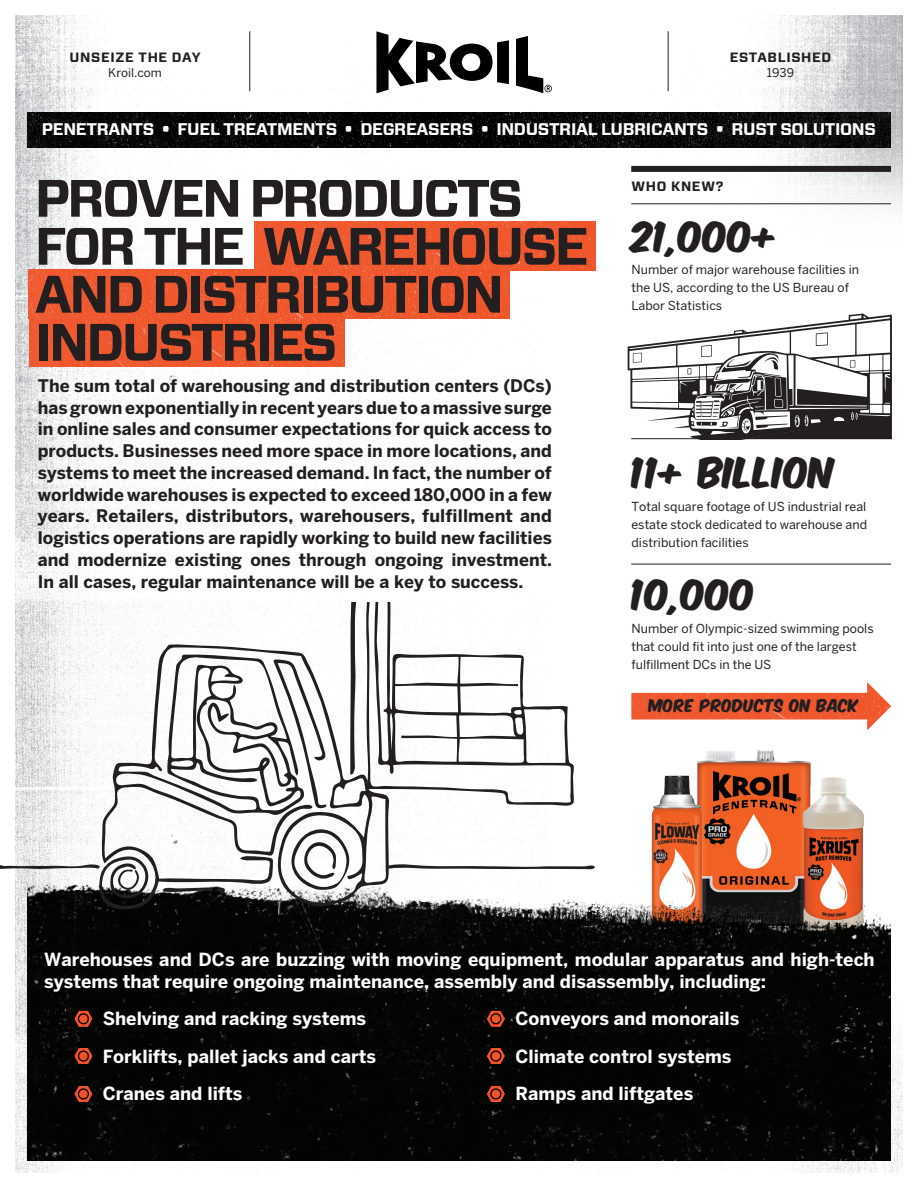
<style>
.page{position:relative;width:918px;height:1188px;background:#fff}
.page>*{position:absolute;margin:0;border:0;box-sizing:border-box;transform-origin:0 0}
.t1{font:700 52.5px/48px "Vitesse Sans";letter-spacing:-.05em;color:#231f20}
.t2{font:36px "Komika Title Axis";color:#231f20}
.t3{font:700 18px/37.5px "Benton Sans";color:#fff}
.t4{font:700 17.25px/21.8px "Benton Sans";color:#231f20;text-align:justify}
.t5{font:700 16.8px "Vitesse Sans";letter-spacing:-.02em;color:#fff}
.t6{font:15px "Komika Title Axis";letter-spacing:.02em;color:#231f20}
.t7{font:700 13.5px "Vitesse Sans";letter-spacing:.05em;color:#231f20}
.t8{font:12.3px/18px "Benton Sans";color:#231f20}
.t9{font:12px "Benton Sans";color:#231f20}
</style>
<div class="page">
<img style="left:15px;top:15px;width:888px;height:1158px">
<img style="left:694px;top:750px;width:120px;height:118px">
<img style="left:801px;top:776px;width:64px;height:92px">
<img style="left:649px;top:775px;width:55px;height:93px">
<img style="left:27px;top:868px;width:864px;height:293px">
<hr style="left:249px;top:31px;width:1px;height:60px;background:#231f20">
<hr style="left:668px;top:31px;width:1px;height:60px;background:#231f20">
<img style="left:459px;top:112px;width:432px;height:36px">
<div style="left:27px;top:112px;width:432px;height:36px;background:#000"></div>
<div style="left:631px;top:166px;width:260px;height:6px;background:#231f20"></div>
<hr style="left:631px;top:203px;width:260px;height:1px;background:#231f20">
<hr style="left:631px;top:564px;width:260px;height:1px;background:#231f20">
<img style="left:254px;top:221px;width:342px;height:50px">
<img style="left:29px;top:269px;width:481px;height:50px">
<img style="left:29px;top:319px;width:316px;height:48px">
<img style="left:631px;top:682px;width:260px;height:48px">
<svg style="left:0;top:864px;width:98px;height:5px"></svg>
<svg style="left:574px;top:864px;width:22px;height:6px"></svg>
<svg style="left:98px;top:603px;width:476px;height:308px"></svg>
<svg style="left:287px;top:824px;width:64px;height:66px"></svg>
<svg style="left:116px;top:869px;width:23px;height:24px"></svg>
<svg style="left:394px;top:656px;width:130px;height:107px"></svg>
<svg style="left:376px;top:31px;width:176px;height:62px"></svg>
<svg style="left:628px;top:307px;width:263px;height:132px"></svg>
<hr style="left:890px;top:315px;width:2px;height:124px;background:#231f20">
<svg style="left:73px;top:1009px;width:21px;height:19px"></svg>
<div style="left:78px;top:1013px;width:11px;height:11px;border:1px solid #000;border-radius:50%"></div>
<svg style="left:73px;top:1047px;width:21px;height:18px"></svg>
<div style="left:78px;top:1050px;width:11px;height:12px;border:1px solid #000;border-radius:50%"></div>
<svg style="left:73px;top:1085px;width:21px;height:18px"></svg>
<div style="left:78px;top:1088px;width:11px;height:12px;border:1px solid #000;border-radius:50%"></div>
<svg style="left:485px;top:1009px;width:22px;height:19px"></svg>
<div style="left:490px;top:1013px;width:11px;height:11px;border:1px solid #000;border-radius:50%"></div>
<svg style="left:485px;top:1047px;width:22px;height:18px"></svg>
<div style="left:490px;top:1050px;width:11px;height:12px;border:1px solid #000;border-radius:50%"></div>
<svg style="left:485px;top:1085px;width:22px;height:18px"></svg>
<div style="left:490px;top:1088px;width:11px;height:12px;border:1px solid #000;border-radius:50%"></div>
<p class="t7" style="left:70px;top:48px;width:132px">UNSEIZE THE DAY</p>
<p class="t9" style="left:108px;top:66px;width:55px">Kroil.com</p>
<p class="t7" style="left:730px;top:48px;width:103px">ESTABLISHED</p>
<p class="t9" style="left:767px;top:66px;width:29px">1939</p>
<p class="t5" style="left:42px;top:118px;width:836px">PENETRANTS • FUEL TREATMENTS • DEGREASERS • INDUSTRIAL LUBRICANTS • RUST SOLUTIONS</p>
<h1 class="t1" style="left:35px;top:175px;width:555px">PROVEN PRODUCTS<br>FOR THE WAREHOUSE<br>AND DISTRIBUTION<br>INDUSTRIES</h1>
<p class="t4" style="left:38px;top:374px;width:516px">The sum total of warehousing and distribution centers (DCs) has grown exponentially in recent years due to a massive surge in online sales and consumer expectations for quick access to products. Businesses need more space in more locations, and systems to meet the increased demand. In fact, the number of worldwide warehouses is expected to exceed 180,000 in a few years. Retailers, distributors, warehousers, fulfillment and logistics operations are rapidly working to build new facilities and modernize existing ones through ongoing investment.<br>In all cases, regular maintenance will be a key to success.</p>
<p class="t7" style="left:632px;top:177px;width:93px">WHO KNEW?</p>
<h2 class="t2" style="left:632px;top:218px;width:149px">21,000+</h2>
<p class="t8" style="left:632px;top:261px;width:229px">Number of major warehouse facilities in the US, according to the US Bureau of<br>Labor Statistics</p>
<h2 class="t2" style="left:632px;top:455px;width:205px">11+ BILLION</h2>
<p class="t8" style="left:632px;top:497px;width:237px;text-align:justify">Total square footage of US industrial real estate stock dedicated to warehouse and distribution facilities</p>
<h2 class="t2" style="left:632px;top:577px;width:125px">10,000</h2>
<p class="t8" style="left:632px;top:619px;width:244px">Number of Olympic-sized swimming pools that could fit into just one of the largest fulfillment DCs in the US</p>
<p class="t6" style="left:649px;top:698px;width:211px">MORE PRODUCTS ON BACK</p>
<p class="t3" style="left:44px;top:947px;width:832px;line-height:22.5px">Warehouses and DCs are buzzing with moving equipment, modular apparatus and high-tech systems that require ongoing maintenance, assembly and disassembly, including:</p>
<p class="t3" style="left:103px;top:1000px;width:275px">Shelving and racking systems<br>Forklifts, pallet jacks and carts<br>Cranes and lifts</p>
<p class="t3" style="left:515px;top:1000px;width:226px">Conveyors and monorails<br>Climate control systems<br>Ramps and liftgates</p>
</div>
